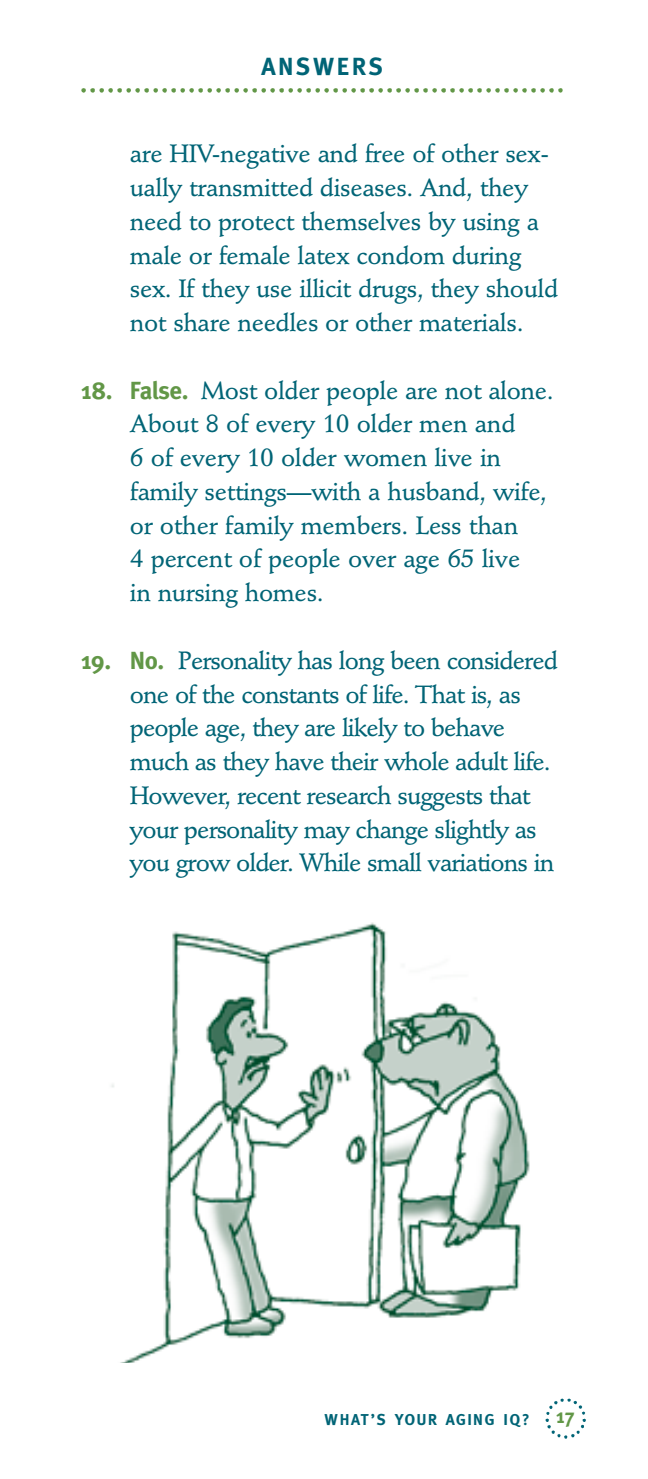
<style>
.page{position:relative;width:648px;height:1479px;background:#fff}
.page>*{position:absolute;margin:0;border:0;box-sizing:border-box;transform-origin:0 0}
.t1{font:500 24.75px/33.8px "Stempel Schneidler";letter-spacing:-.02em;color:#006476}
.t2{font:500 24.75px/33.8px "Stempel Schneidler";letter-spacing:-.04em;color:#006476}
.t3{font:700 24.75px "Meta";color:#006476}
.t4{font:700 20.25px "Meta";color:#629747}
.t5{font:700 15.75px "Meta";letter-spacing:.11em;color:#006476}
.s1{font-family:"Meta";font-weight:700;color:#629747}
</style>
<div class="page">
<img style="left:111px;top:922px;width:419px;height:440px">
<svg style="left:545px;top:1398px;width:41px;height:40px"></svg>
<svg style="left:81px;top:88px;width:482px;height:5px"></svg>
<p class="t3" style="left:261px;top:56px;width:123px">A N S W E R S</p>
<p class="t1" style="left:130px;top:139px;width:430px">a re HIV-negative and free of other sex&shy;ually transmitted diseases. And, they need to protect themselves by using a male or female latex condom during sex. If they use illicit drugs, they should not share needles or other materials.</p>
<p class="t1" style="left:130px;top:376px;width:425px;text-indent:-49px"><span class="s1">1 8 . False.</span> Most older people are not alone.<br>About 8 of every 10 older men and<br>6 of every 10 older women live in family settings—with a husband, wife, or other family members. Less than<br>4 percent of people over age 65 live<br>in nursing homes.</p>
<p class="t2" style="left:130px;top:646px;width:430px;text-indent:-49px"><span class="s1">19 . N o.</span> Personality has long been considere d one of the constants of life. That is, as people age, they are likely to behave much as they have their whole adult life.<br>H o w e v e r, recent re se a rch suggests that your personality may change slightly as you grow older. While small variations in</p>
<p class="t5" style="left:325px;top:1412px;width:207px">W H AT’S YOUR AGING IQ?</p>
<p class="t4" style="left:556px;top:1406px;width:20px">17</p>
</div>
